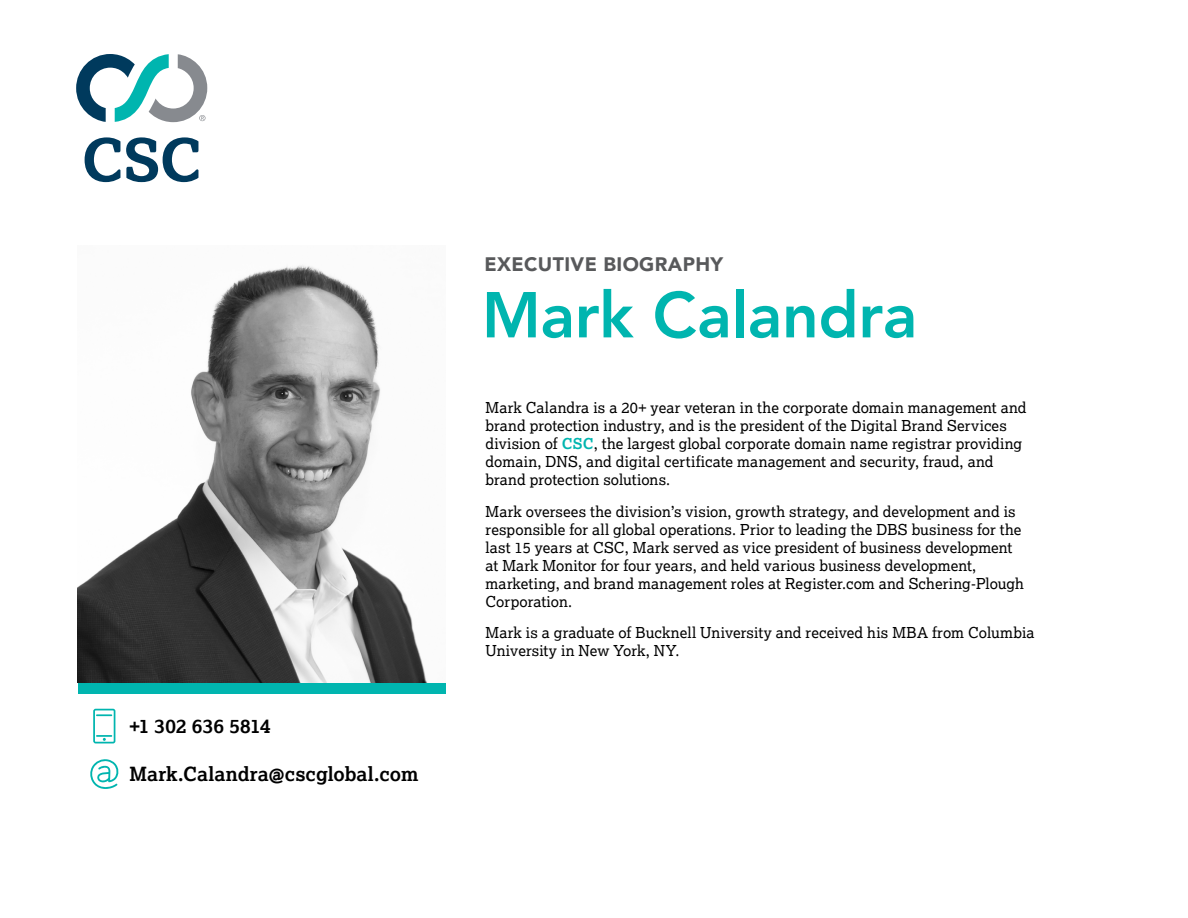
<style>
.page{position:relative;width:1188px;height:918px;background:#fff}
.page>*{position:absolute;margin:0;border:0;box-sizing:border-box;transform-origin:0 0}
.t1{font:800 64.05px "Avenir";letter-spacing:-.005em;color:#00b5af}
.t2{font:700 19.5px "Lexia";letter-spacing:.005em;color:#000}
.t3{font:900 19.5px "Avenir";letter-spacing:.02em;color:#58595b}
.t4{font:15px/18px "Lexia";letter-spacing:.005em;color:#000}
.s1{font-weight:700;color:#00b5af}
</style>
<div class="page">
<div style="left:78px;top:682px;width:368px;height:11px;background:#00b5af"></div>
<img style="left:78px;top:265px;width:349px;height:417px">
<svg style="left:85px;top:137px;width:113px;height:45px"></svg>
<svg style="left:76px;top:54px;width:131px;height:68px"></svg>
<svg style="left:93px;top:709px;width:22px;height:34px"></svg>
<svg style="left:90px;top:759px;width:29px;height:30px"></svg>
<h2 class="t2" style="left:129px;top:714px;width:143px">+1 302 636 5814</h2>
<h2 class="t2" style="left:129px;top:762px;width:291px">Mark.Calandra@cscglobal.com</h2>
<h2 class="t3" style="left:484px;top:248px;width:240px">EXECUTIVE BIOGRAPHY</h2>
<h1 class="t1" style="left:482px;top:265px;width:437px">Mark Calandra</h1>
<p class="t4" style="left:486px;top:398px;width:542px">Mark Calandra is a 20+ year veteran in the corporate domain management and brand protection industry, and is the president of the Digital Brand Services division of <span class="s1">CSC</span>, the largest global corporate domain name registrar providing domain, DNS, and digital certificate management and security, fraud, and brand protection solutions.</p>
<p class="t4" style="left:486px;top:502px;width:540px">Mark oversees the division’s vision, growth strategy, and development and is responsible for all global operations. Prior to leading the DBS business for the last 15 years at CSC, Mark served as vice president of business development at Mark Monitor for four years, and held various business development, marketing, and brand management roles at Register.com and Schering-Plough Corporation.</p>
<p class="t4" style="left:486px;top:623px;width:551px">Mark is a graduate of Bucknell University and received his MBA from Columbia<br>University in New York, NY.</p>
</div>
